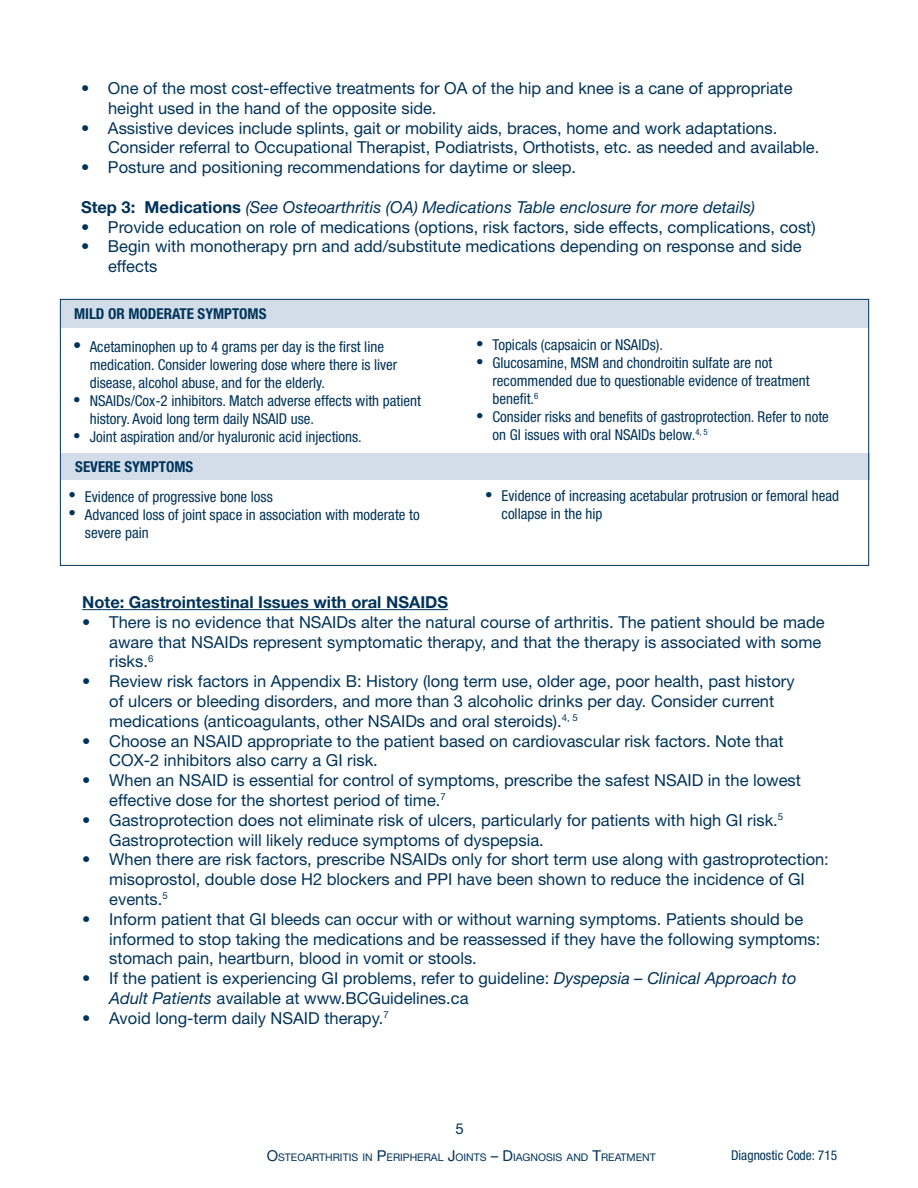
<style>
.page{position:relative;width:918px;height:1188px;background:#fff}
.page>*{position:absolute;margin:0;border:0;box-sizing:border-box;transform-origin:0 0}
.bullits{font:16.5px/19.8px "Helvetica Neue";color:#00335a}
.triple_indents{font:16.5px/19.8px "Helvetica Neue";color:#00335a}
.References{font:italic 16.5px "Helvetica Neue";color:#00335a}
.References-2{font:700 16.5px "Helvetica Neue";color:#00335a}
.triple_indents-2{font:condensed 15px/18px "Helvetica Neue";color:#00335a}
.bullit2{font:condensed 15px/18px "Helvetica Neue";color:#00335a}
.References-3{font:700 condensed 15px "Helvetica Neue";color:#00335a}
.t1{font:15px "Helvetica Neue";color:#00335a}
.t2{font:condensed 13.5px "Helvetica Neue";color:#00335a}
.t3{font:10.5px "Helvetica Neue";color:#00335a}
.s1{font-weight:700;font-style:normal}
.s2{font-size:16.5px}
.s3{font-style:italic}
.s4{font-size:15px}
</style>
<div class="page">
<div style="left:62px;top:453px;width:808px;height:27px;background:#d2dde9"></div>
<hr style="left:82px;top:609px;width:366px;height:1px;background:#00335a">
<div style="left:61px;top:300px;width:808px;height:28px;background:#d2dde9"></div>
<p class="bullits" style="left:108px;top:78px;width:686px;text-indent:-27px">• One of the most cost-effective treatments for OA of the hip and knee is a cane of appropriate height used in the hand of the opposite side.</p>
<p class="bullits" style="left:108px;top:118px;width:713px;text-indent:-27px">• Assistive devices include splints, gait or mobility aids, braces, home and work adaptations.<br>Consider referral to Occupational Therapist, Podiatrists, Orthotists, etc. as needed and available.</p>
<p class="bullits" style="left:81px;top:157px;width:497px">• Posture and positioning recommendations for daytime or sleep.</p>
<p class="References" style="left:81px;top:197px;width:676px"><span class="s1">Step 3: Medications</span> (See Osteoarthritis (OA) Medications Table enclosure for more details)</p>
<p class="triple_indents" style="left:81px;top:217px;width:736px">• Provide education on role of medications (options, risk factors, side effects, complications, cost)</p>
<p class="triple_indents" style="left:108px;top:236px;width:695px;text-indent:-27px">• Begin with monotherapy prn and add/substitute medications depending on response and side effects</p>
<p class="References-3" style="left:74px;top:305px;width:64px">MILD OR MODERATE</p>
<p class="References-3" style="left:198px;top:305px;width:70px">SYMPTOMS</p>
<p class="bullit2" style="left:90px;top:338px;width:309px;text-indent:-16px"><span class="s2">•</span> Acetaminophen up to 4 grams per day is the first line medication. Consider lowering dose where there is liver disease, alcohol abuse, and for the elderly.</p>
<p class="triple_indents-2" style="left:90px;top:392px;width:333px;text-indent:-16px">• NSAIDs/Cox-2 inhibitors. Match adverse effects with patient history. Avoid long term daily NSAID use.</p>
<p class="triple_indents-2" style="left:73px;top:428px;width:290px">• Joint aspiration and/or hyaluronic acid injections.</p>
<p class="References-3" style="left:75px;top:457px;width:32px">SEVERE</p>
<p class="References-3" style="left:124px;top:457px;width:44px">SYMPTOMS</p>
<p class="triple_indents-2" style="left:68px;top:487px;width:206px">• Evidence of progressive bone loss</p>
<p class="triple_indents-2" style="left:85px;top:505px;width:336px;text-indent:-16px">• Advanced loss of joint space in association with moderate to severe pain</p>
<p class="triple_indents-2" style="left:476px;top:336px;width:189px">• Topicals (capsaicin or NSAIDs).</p>
<p class="triple_indents-2" style="left:493px;top:354px;width:319px;text-indent:-16px">• Glucosamine, MSM and chondroitin sulfate are not recommended due to questionable evidence of treatment benefit.<sup>6</sup></p>
<p class="bullit2" style="left:493px;top:408px;width:338px;text-indent:-16px">• Consider risks and benefits of gastroprotection. Refer to note on GI issues with oral NSAIDs below.<sup>4,</sup> <sup>5</sup></p>
<p class="triple_indents-2" style="left:502px;top:487px;width:339px;text-indent:-16px">• Evidence of increasing acetabular protrusion or femoral head collapse in the hip</p>
<p class="References-2" style="left:82px;top:592px;width:367px">Note: Gastrointestinal Issues with oral NSAIDS</p>
<p class="bullits" style="left:109px;top:612px;width:717px;text-indent:-27px">• There is no evidence that NSAIDs alter the natural course of arthritis. The patient should be made aware that NSAIDs represent symptomatic therapy, and that the therapy is associated with some risks.<sup>6</sup></p>
<p class="bullits" style="left:109px;top:671px;width:687px;text-indent:-27px">• Review risk factors in Appendix B: History (long term use, older age, poor health, past history of ulcers or bleeding disorders, and more than 3 alcoholic drinks per day. Consider current medications (anticoagulants, other NSAIDs and oral steroids).<sup>4,</sup> <sup>5</sup></p>
<p class="bullits" style="left:82px;top:731px;width:703px">• Choose an NSAID appropriate to the patient based on cardiovascular risk factors. Note that</p>
<p class="bullits" style="left:109px;top:750px;width:270px">COX-2 inhibitors also carry a GI risk.</p>
<p class="bullits" style="left:109px;top:770px;width:693px;text-indent:-27px">• When an NSAID is essential for control of symptoms, prescribe the safest NSAID in the lowest effective dose for the shortest period of time.<sup>7</sup></p>
<p class="bullits" style="left:109px;top:810px;width:675px;text-indent:-27px">• Gastroprotection does not eliminate risk of ulcers, particularly for patients with high GI risk.<sup>5<br></sup>Gastroprotection will likely reduce symptoms of dyspepsia.</p>
<p class="bullits" style="left:109px;top:849px;width:721px;text-indent:-27px">• When there are risk factors, prescribe NSAIDs only for short term use along with gastroprotection: misoprostol, double dose H2 blockers and PPI have been shown to reduce the incidence of GI events.<sup>5</sup></p>
<p class="bullits" style="left:109px;top:909px;width:713px;text-indent:-27px">• Inform patient that GI bleeds can occur with or without warning symptoms. Patients should be informed to stop taking the medications and be reassessed if they have the following symptoms: stomach pain, heartburn, blood in vomit or stools.</p>
<p class="bullits" style="left:109px;top:968px;width:689px;text-indent:-27px">• If the patient is experiencing GI problems, refer to guideline: <span class="s3">Dyspepsia – Clinical Approach to<br>Adult Patients</span> available at www.BCGuidelines.ca</p>
<p class="bullits" style="left:82px;top:1008px;width:308px">• Avoid long-term daily NSAID therapy.<sup>7</sup></p>
<p class="t1" style="left:456px;top:1120px;width:10px">5</p>
<p class="t3" style="left:267px;top:1151px;width:391px"><span class="s4">O</span>STEOARTHRITIS IN <span class="s4">P</span>ERIPHERAL <span class="s4">J</span>OINTS <span class="s4">– D</span>IAGNOSIS AND <span class="s4">T</span>REATMENT</p>
<p class="t2" style="left:731px;top:1147px;width:108px">Diagnostic Code: 715</p>
</div>
